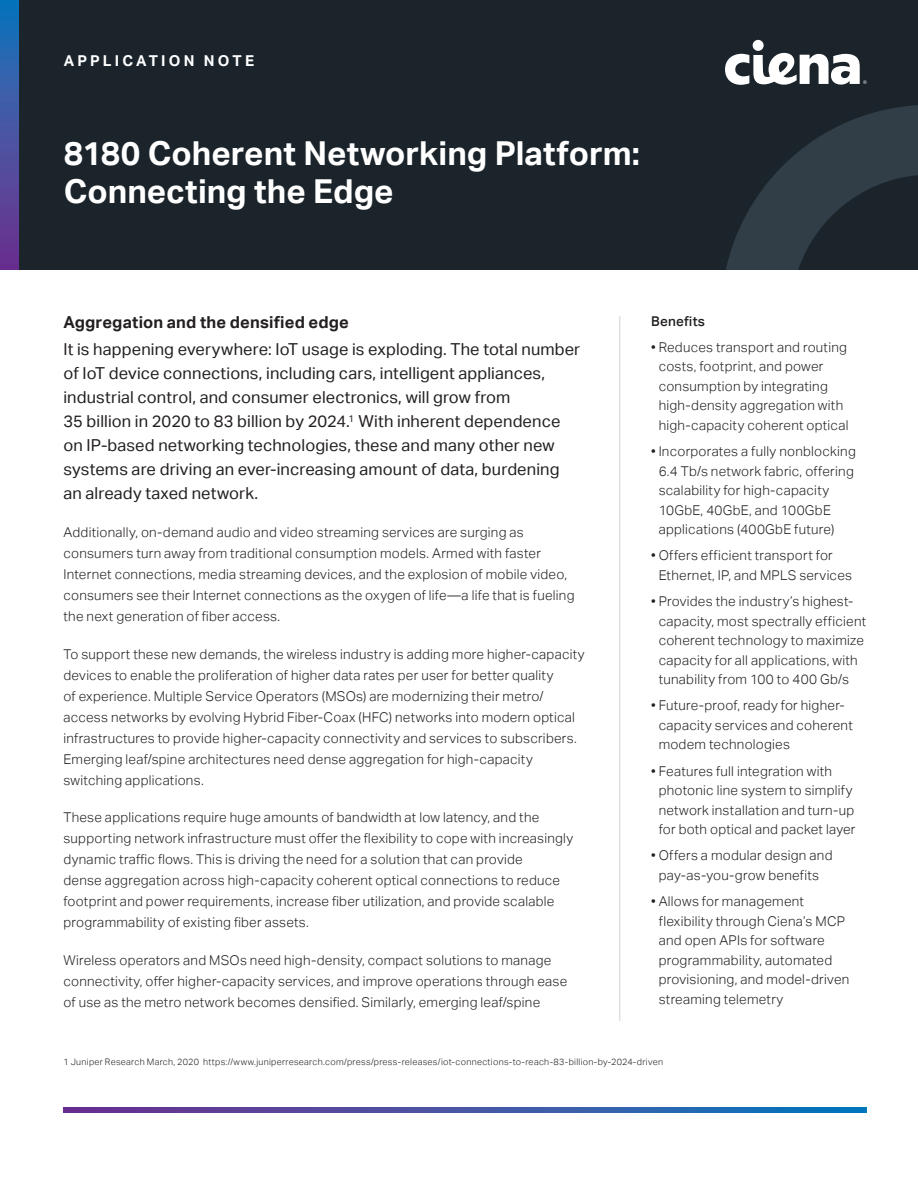
<style>
.page{position:relative;width:918px;height:1188px;background:#fff}
.page>*{position:absolute;margin:0;border:0;box-sizing:border-box;transform-origin:0 0}
.Product_Headline{font:700 33px/37.5px "Aktiv Grotesk";color:#fff}
.Intro_Copy__small{font:16.5px/24px "Aktiv Grotesk";letter-spacing:.01em;color:#231f20}
.Headline_for_body_co{font:700 16.5px "Aktiv Grotesk";letter-spacing:.01em;color:#231f20}
.t1{font:700 15px "Aktiv Grotesk";letter-spacing:.215em;color:#fff}
.Body_Copy{font:300 13.5px/21px "Aktiv Grotesk";letter-spacing:.02em;color:#231f20}
.Sidebar_Bullets{font:300 13.5px/19.5px "Aktiv Grotesk";letter-spacing:.02em;color:#231f20}
.Sidebar_Headline{font:500 13.5px "Aktiv Grotesk";letter-spacing:.02em;color:#231f20}
.Footnote{font:300 9px "Aktiv Grotesk";letter-spacing:.03em;color:#231f20}
</style>
<div class="page">
<div style="left:0;top:0;width:918px;height:270px;background:#1b242b"></div>
<div style="left:753px;top:40px;width:11px;height:11px;background:#fff;border-radius:50%"></div>
<svg style="left:725px;top:53px;width:142px;height:32px"></svg>
<svg style="left:63px;top:1108px;width:804px;height:4px;background:#3f54a4"></svg>
<svg style="left:0;top:0;width:18px;height:270px;background:#4253a3"></svg>
<svg style="left:726px;top:105px;width:192px;height:165px"></svg>
<hr style="left:619px;top:316px;width:1px;height:705px;background:#d1d2d4">
<p class="t1" style="left:64px;top:53px;width:192px">APPLICATION NOTE</p>
<p class="Product_Headline" style="left:64px;top:135px;width:578px">8180 Coherent Networking Platform:<br>Connecting the Edge</p>
<p class="Headline_for_body_co" style="left:63px;top:312px;width:287px">Aggregation and the densified edge</p>
<p class="Intro_Copy__small" style="left:63px;top:337px;width:518px">It is happening everywhere: IoT usage is exploding. The total number of IoT device connections, including cars, intelligent appliances, industrial control, and consumer electronics, will grow from<br>35 billion in 2020 to 83 billion by 2024.<sup>1</sup> With inherent dependence on IP-based networking technologies, these and many other new systems are driving an ever-increasing amount of data, burdening an already taxed network.</p>
<p class="Body_Copy" style="left:63px;top:522px;width:513px">Additionally, on-demand audio and video streaming services are surging as consumers turn away from traditional consumption models. Armed with faster Internet connections, media streaming devices, and the explosion of mobile video, consumers see their Internet connections as the oxygen of life—a life that is fueling the next generation of fiber access.</p>
<p class="Body_Copy" style="left:63px;top:643px;width:523px">To support these new demands, the wireless industry is adding more higher-capacity devices to enable the proliferation of higher data rates per user for better quality<br>of experience. Multiple Service Operators (MSOs) are modernizing their metro/ access networks by evolving Hybrid Fiber-Coax (HFC) networks into modern optical infrastructures to provide higher-capacity connectivity and services to subscribers.<br>Emerging leaf/spine architectures need dense aggregation for high-capacity switching applications.</p>
<p class="Body_Copy" style="left:63px;top:807px;width:511px">These applications require huge amounts of bandwidth at low latency, and the supporting network infrastructure must offer the flexibility to cope with increasingly dynamic traffic flows. This is driving the need for a solution that can provide<br>dense aggregation across high-capacity coherent optical connections to reduce footprint and power requirements, increase fiber utilization, and provide scalable programmability of existing fiber assets.</p>
<p class="Body_Copy" style="left:63px;top:950px;width:505px">Wireless operators and MSOs need high-density, compact solutions to manage connectivity, offer higher-capacity services, and improve operations through ease of use as the metro network becomes densified. Similarly, emerging leaf/spine</p>
<p class="Sidebar_Headline" style="left:651px;top:313px;width:56px">Benefits</p>
<p class="Sidebar_Bullets" style="left:659px;top:338px;width:191px;text-indent:-8px">• Reduces transport and routing costs, footprint, and power consumption by integrating high-density aggregation with high-capacity coherent optical</p>
<p class="Sidebar_Bullets" style="left:659px;top:442px;width:199px;text-indent:-8px">• Incorporates a fully nonblocking<br>6.4 Tb/s network fabric, offering scalability for high-capacity<br>10GbE, 40GbE, and 100GbE applications (400GbE future)</p>
<p class="Sidebar_Bullets" style="left:659px;top:546px;width:195px;text-indent:-8px">• Offers efficient transport for<br>Ethernet, IP, and MPLS services</p>
<p class="Sidebar_Bullets" style="left:659px;top:592px;width:209px;text-indent:-8px">• Provides the industry’s highest&shy;capacity, most spectrally efficient coherent technology to maximize capacity for all applications, with tunability from 100 to 400 Gb/s</p>
<p class="Sidebar_Bullets" style="left:659px;top:696px;width:196px;text-indent:-8px">• Future-proof, ready for higher&shy;capacity services and coherent modem technologies</p>
<p class="Sidebar_Bullets" style="left:659px;top:761px;width:198px;text-indent:-8px">• Features full integration with photonic line system to simplify network installation and turn-up for both optical and packet layer</p>
<p class="Sidebar_Bullets" style="left:651px;top:846px;width:183px;text-align:center">• Offers a modular design and pay-as-you-grow benefits</p>
<p class="Sidebar_Bullets" style="left:659px;top:892px;width:192px;text-indent:-8px">• Allows for management flexibility through Ciena’s MCP and open APIs for software programmability, automated provisioning, and model-driven streaming telemetry</p>
<p class="Footnote" style="left:63px;top:1056px;width:601px">1 Juniper Research March, 2020 https://www.juniperresearch.com/press/press-releases/iot-connections-to-reach-83-billion-by-2024-driven</p>
</div>
